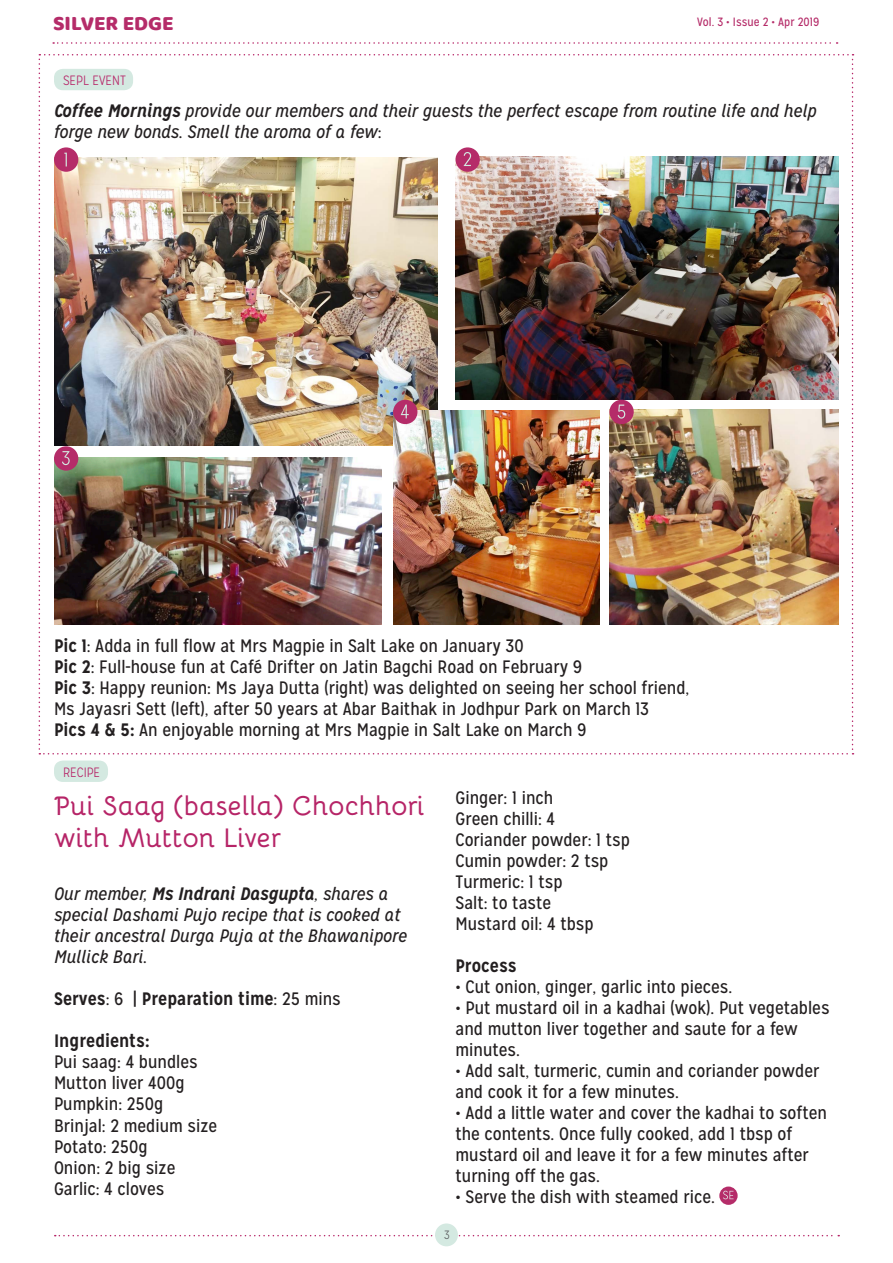
<style>
.page{position:relative;width:893px;height:1263px;background:#fff}
.page>*{position:absolute;margin:0;border:0;box-sizing:border-box;transform-origin:0 0}
.t1{font:700 27px/32.4px "Bellota";letter-spacing:-.01em;color:#b62467}
.t2{font:21.15px "Baloo";color:#b52c69}
.t3{font:18px/21px "Mission Gothic";color:#231f20}
.t4{font:italic 18px/21px "Mission Gothic";color:#231f20}
.t5{font:700 18px "Mission Gothic";color:#231f20}
.t6{font:300 13.5px "Mission Gothic";color:#b62467}
.t7{font:12px "Mission Gothic";color:#b52c69}
.t8{font:300 12px "Mission Gothic";color:#57585a}
.s1{font-weight:700}
.s2{font-style:normal}
.s3{font-weight:400}
</style>
<div class="page">
<div style="left:54px;top:760px;width:54px;height:22px;background:#d4e9e1;border-radius:9px"></div>
<svg style="left:53px;top:42px;width:785px;height:2px"></svg>
<svg style="left:55px;top:1235px;width:784px;height:1px"></svg>
<div style="left:435px;top:1223px;width:23px;height:23px;background:#d4e9e1;border-radius:50%"></div>
<svg style="left:719px;top:1186px;width:19px;height:19px"></svg>
<svg style="left:723px;top:1191px;width:10px;height:8px"></svg>
<img style="left:39px;top:54px;width:814px;height:700px">
<p class="t2" style="left:53px;top:11px;width:122px">SILVER EDGE</p>
<p class="t7" style="left:697px;top:15px;width:124px">Vol. 3 • Issue 2 • Apr 2019</p>
<p class="t6" style="left:63px;top:73px;width:65px">SEPL EVENT</p>
<p class="t4" style="left:54px;top:100px;width:764px"><span class="s1">Coffee Mornings</span> provide our members and their guests the perfect escape from routine life and help forge new bonds. Smell the aroma of a few<span class="s2">:</span></p>
<p class="t3" style="left:54px;top:636px;width:637px"><span class="s1">Pic 1</span>: Adda in full flow at Mrs Magpie in Salt Lake on January 30<br><span class="s1">Pic 2</span>: Full-house fun at Café Drifter on Jatin Bagchi Road on February 9<br><span class="s1">Pic 3</span>: Happy reunion: Ms Jaya Dutta (right) was delighted on seeing her school friend, Ms Jayasri Sett (left), after 50 years at Abar Baithak in Jodhpur Park on March 13<br><span class="s1">Pics 4 &amp; 5:</span> An enjoyable morning at Mrs Magpie in Salt Lake on March 9</p>
<p class="t6" style="left:63px;top:764px;width:39px">RECIPE</p>
<p class="t1" style="left:54px;top:787px;width:372px">Pui Saag (basella) Chochhori with Mutton Liver</p>
<p class="t4" style="left:54px;top:884px;width:336px">Our member, <span class="s1">Ms Indrani Dasgupta</span>, shares a</p>
<p class="t4" style="left:54px;top:905px;width:355px">special Dashami Pujo recipe that is cooked at their ancestral Durga Puja at the Bhawanipore<br>Mullick Bari.</p>
<p class="t5" style="left:54px;top:988px;width:288px">Serves<span class="s3">: 6 |</span> Preparation time<span class="s3">: 25 mins</span></p>
<p class="t5" style="left:54px;top:1030px;width:97px">Ingredients:</p>
<p class="t3" style="left:54px;top:1052px;width:145px">Pui saag: 4 bundles</p>
<p class="t3" style="left:54px;top:1073px;width:132px">Mutton liver 400g</p>
<p class="t3" style="left:54px;top:1094px;width:111px">Pumpkin: 250g</p>
<p class="t3" style="left:54px;top:1115px;width:165px">Brinjal: 2 medium size</p>
<p class="t3" style="left:54px;top:1136px;width:95px">Potato: 250g</p>
<p class="t3" style="left:54px;top:1157px;width:123px">Onion: 2 big size</p>
<p class="t3" style="left:54px;top:1178px;width:112px">Garlic: 4 cloves</p>
<p class="t3" style="left:455px;top:787px;width:99px">Ginger: 1 inch</p>
<p class="t3" style="left:455px;top:808px;width:101px">Green chilli: 4</p>
<p class="t3" style="left:455px;top:829px;width:176px">Coriander powder: 1 tsp</p>
<p class="t3" style="left:455px;top:850px;width:154px">Cumin powder: 2 tsp</p>
<p class="t3" style="left:455px;top:871px;width:109px">Turmeric: 1 tsp</p>
<p class="t3" style="left:455px;top:892px;width:97px">Salt: to taste</p>
<p class="t3" style="left:455px;top:913px;width:140px">Mustard oil: 4 tbsp</p>
<p class="t5" style="left:455px;top:954px;width:63px">Process</p>
<p class="t3" style="left:455px;top:976px;width:278px">• Cut onion, ginger, garlic into pieces.</p>
<p class="t3" style="left:455px;top:997px;width:376px">• Put mustard oil in a kadhai (wok). Put vegetables and mutton liver together and saute for a few minutes.</p>
<p class="t3" style="left:455px;top:1060px;width:365px">• Add salt, turmeric, cumin and coriander powder and cook it for a few minutes.</p>
<p class="t3" style="left:455px;top:1102px;width:373px">• Add a little water and cover the kadhai to soften the contents. Once fully cooked, add 1 tbsp of mustard oil and leave it for a few minutes after turning off the gas.</p>
<p class="t3" style="left:455px;top:1186px;width:261px">• Serve the dish with steamed rice.</p>
<p class="t8" style="left:444px;top:1228px;width:7px">3</p>
</div>
